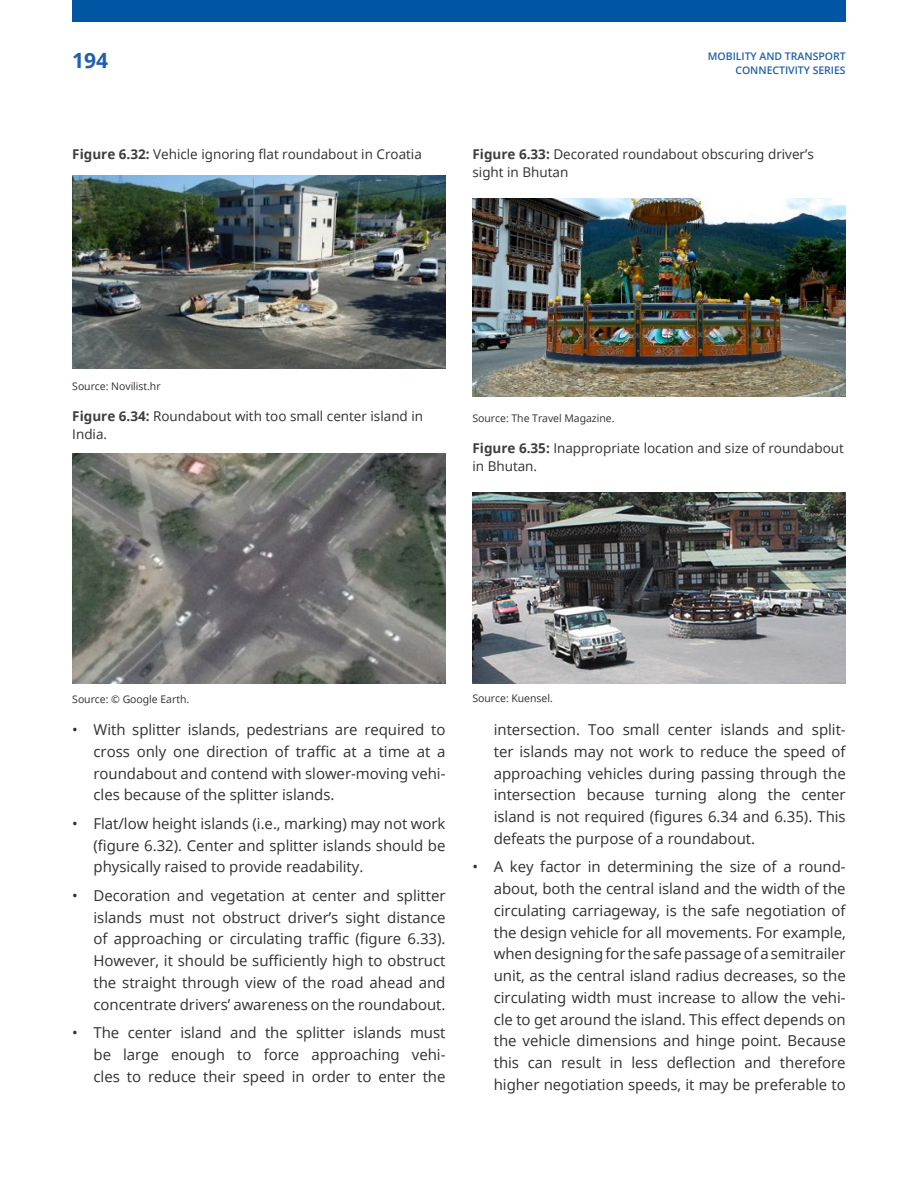
<style>
.page{position:relative;width:918px;height:1188px;background:#fff}
.page>*{position:absolute;margin:0;border:0;box-sizing:border-box;transform-origin:0 0}
.t1{font:700 21px "Open Sans";color:#1f60aa}
.t2{font:15px/21.8px "Open Sans";letter-spacing:-.005em;color:#312f30;text-align:justify}
.Figure_title{font:13.5px/18px "Open Sans";color:#312f30}
.figure_source{font:10.5px "Open Sans";letter-spacing:-.005em;color:#312f30}
.t3{font:600 10.5px "Open Sans";letter-spacing:-.005em;color:#1f60aa}
.s1{font-weight:700;color:#3e3e3f}
</style>
<div class="page">
<div style="left:72px;top:0;width:774px;height:22px;background:#0156a3"></div>
<img style="left:472px;top:199px;width:374px;height:197px">
<img style="left:72px;top:454px;width:374px;height:229px">
<img style="left:472px;top:493px;width:374px;height:191px">
<img style="left:72px;top:176px;width:374px;height:192px">
<h1 class="t1" style="left:72px;top:46px;width:37px">194</h1>
<p class="Figure_title" style="left:72px;top:145px;width:351px"><span class="s1">Figure 6.32:</span> Vehicle ignoring flat roundabout in Croatia</p>
<p class="t3" style="left:708px;top:49px;width:139px">MOBILITY AND TRANSPORT</p>
<p class="t3" style="left:735px;top:63px;width:112px">CONNECTIVITY SERIES</p>
<p class="Figure_title" style="left:472px;top:145px;width:343px"><span class="s1">Figure 6.33:</span> Decorated roundabout obscuring driver’s sight in Bhutan</p>
<p class="figure_source" style="left:72px;top:379px;width:90px">Source: Novilist.hr</p>
<p class="Figure_title" style="left:72px;top:406px;width:352px"><span class="s1">Figure 6.34:</span> Roundabout with too small center island in</p>
<p class="figure_source" style="left:472px;top:411px;width:144px">Source: The Travel Magazine.</p>
<p class="Figure_title" style="left:72px;top:424px;width:36px">India.</p>
<p class="Figure_title" style="left:472px;top:439px;width:373px"><span class="s1">Figure 6.35:</span> Inappropriate location and size of roundabout in Bhutan.</p>
<p class="figure_source" style="left:72px;top:692px;width:118px">Source: © Google Earth.</p>
<p class="t2" style="left:94px;top:718px;width:353px;text-indent:-21px">• With splitter islands, pedestrians are required to cross only one direction of traffic at a time at a roundabout and contend with slower-moving vehi&shy;cles because of the splitter islands.</p>
<p class="t2" style="left:94px;top:812px;width:353px;text-indent:-21px">• Flat/low height islands (i.e., marking) may not work (figure 6.32). Center and splitter islands should be physically raised to provide readability.</p>
<p class="t2" style="left:94px;top:884px;width:353px;text-indent:-21px">• Decoration and vegetation at center and splitter islands must not obstruct driver’s sight distance of approaching or circulating traffic (figure 6.33).<br>However, it should be sufficiently high to obstruct the straight through view of the road ahead and concentrate drivers’ awareness on the roundabout.</p>
<p class="t2" style="left:94px;top:1021px;width:354px;text-indent:-21px">• The center island and the splitter islands must be large enough to force approaching vehi&shy;cles to reduce their speed in order to enter the</p>
<p class="figure_source" style="left:472px;top:691px;width:82px">Source: Kuensel.</p>
<p class="t2" style="left:494px;top:718px;width:353px">intersection. Too small center islands and split&shy;ter islands may not work to reduce the speed of approaching vehicles during passing through the intersection because turning along the center island is not required (figures 6.34 and 6.35). This defeats the purpose of a roundabout.</p>
<p class="t2" style="left:494px;top:856px;width:354px;text-indent:-21px">• A key factor in determining the size of a round&shy;about, both the central island and the width of the circulating carriageway, is the safe negotiation of the design vehicle for all movements. For example, when designing for the safe passage of a semitrailer unit, as the central island radius decreases, so the circulating width must increase to allow the vehi&shy;cle to get around the island. This effect depends on the vehicle dimensions and hinge point. Because this can result in less deflection and therefore higher negotiation speeds, it may be preferable to</p>
</div>
